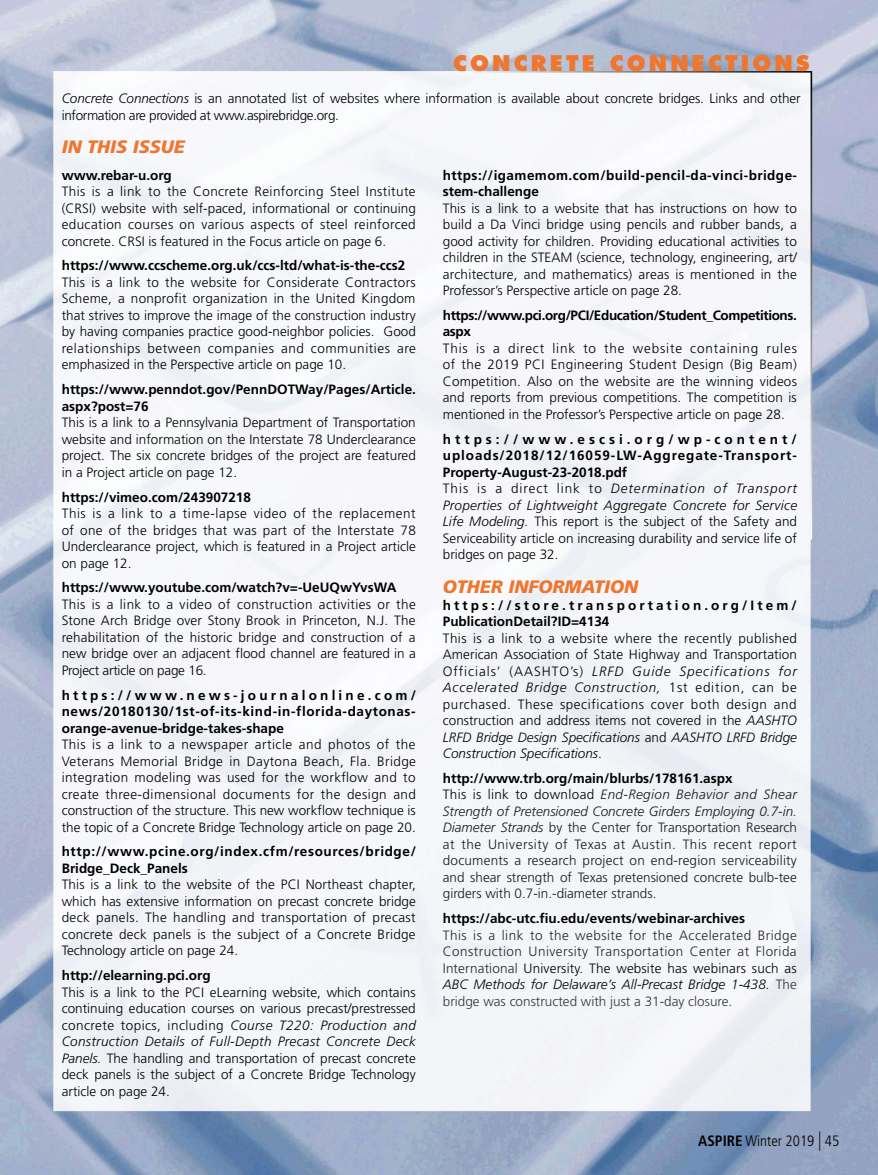
<style>
.page{position:relative;width:878px;height:1175px;background:#fff}
.page>*{position:absolute;margin:0;border:0;box-sizing:border-box;transform-origin:0 0}
.t1{font:800 21px "Futura Std";letter-spacing:.15em;color:#ef762e}
.t2{font:italic 900 18px "Frutiger LT Std";color:#ef762e}
.t3{font:300 condensed 15px "Frutiger LT Std";color:#000}
.t4{font:300 13.5px/16.5px "Frutiger LT Std";color:#000}
.t5{font:300 13.5px/16.5px "Frutiger LT Std";letter-spacing:.025em;color:#000}
.t6{font:300 13.5px/16.5px "Frutiger LT Std";color:#191a1b}
.t7{font:300 13.5px/16.5px "Frutiger LT Std";letter-spacing:.035em;color:#272727}
.t8{font:300 13.5px/16.5px "Frutiger LT Std";letter-spacing:.02em;color:#000}
.s1{font-style:italic}
.s2{font-weight:700}
.s3{font-weight:700;color:#000}
.s4{color:#000}
.s5{font-style:italic;color:#000}
.s6{color:#363636}
.s7{font-size:19.5px}
</style>
<div class="page">
<img style="left:0;top:0;width:878px;height:1174px">
<p class="t1" style="left:453px;top:53px;width:358px">CONCRETE CONNECTIONS</p>
<p class="t4" style="left:62px;top:92px;width:740px"><span class="s1">Concrete Connections</span> is an annotated list of websites where information is available about concrete bridges. Links and other information are prov ided at www.aspirebridge.org.</p>
<p class="t2" style="left:62px;top:140px;width:124px">IN THIS ISSUE</p>
<p class="t4" style="left:62px;top:168px;width:356px"><span class="s2">www.rebar-u.org<br></span>This is a link to the Concrete Reinforcing Steel Institute (CRSI) website with self-paced, informational or continuing education courses on various aspects of steel reinforced concrete. CRSI is featured in the Focus article on page 6.</p>
<p class="t4" style="left:62px;top:258px;width:355px"><span class="s2">https://www.ccscheme.org.uk/ccs-ltd/what-is-the-ccs2<br></span>This is a link to the website for Considerate Contractors Scheme, a nonprofit organization in the United Kingdom that strives to improve the image of the construction industry by having companies practice good-neighbor policies. Good relationships between companies and communities are emphasized in the Perspective article on page 10.</p>
<p class="t4" style="left:62px;top:382px;width:356px"><span class="s2">https://www.penndot.gov/PennDOTWay/Pages/Article. aspx?post=76<br></span>This is a link to a Pennsylvania Department of Transportation website and information on the Interstate 78 Underclearance project. The six concrete bridges of the project are featured in a Project article on page 12.</p>
<p class="t8" style="left:62px;top:489px;width:355px"><span class="s2">https://vimeo.com/243907218<br></span>This is a link to a time-lapse video of the replacement of one of the bridges that was part of the Interstate 78<br>Underclearance project, which is featured in a Project article on page 12.</p>
<p class="t4" style="left:62px;top:580px;width:355px"><span class="s2">https://www.youtube.com/watch?v=-UeUQwYvsWA </span>This is a link to a video of construction activities or the Stone Arch Bridge over Stony Brook in Princeton, N.J. The rehabilitation of the historic bridge and construction of a new bridge over an adjacent flood channel are featured in a Project article on page 16.</p>
<p class="t5" style="left:62px;top:687px;width:356px"><span class="s2">https://www.news-journalonline.com/ news/20180130/1st-of-its-kind-in-florida-daytonas&shy;orange-avenue-bridge-takes-shape<br></span>This is a link to a newspaper article and photos of the Veterans Memorial Bridge in Daytona Beach, Fla. Bridge integration modeling was used for the workflow and to create three-dimensional documents for the design and construction of the structure. This new workflow technique is the topic of a Concrete Bridge Technology article on page 20.</p>
<p class="t4" style="left:62px;top:844px;width:356px"><span class="s2">http://www.pcine.org/index.cfm/resources/bridge/ Bridge_Deck_Panels<br></span>This is a link to the website of the PCI Northeast chapter, which has extensive information on precast concrete bridge deck panels. The handling and transportation of precast concrete deck panels is the subject of a Concrete Bridge Technology article on page 24.</p>
<p class="t4" style="left:62px;top:968px;width:356px"><span class="s2">http://elearning.pci.org<br></span>This is a link to the PCI eLearning website, which contains continuing education courses on various precast/prestressed concrete topics, including <span class="s1">Course T220: Production and Construction Details of Full-Depth Precast Concrete Deck Panels.</span> The handling and transportation of precast concrete deck panels is the subject of a Concrete Bridge Technology article on page 24.</p>
<p class="t4" style="left:443px;top:168px;width:356px"><span class="s2">https://igamemom.com/build-pencil-da-vinci-bridge&shy;stem-challenge<br></span>This is a link to a website that has instructions on how to build a Da Vinci bridge using pencils and rubber bands, a good activity for children. Providing educational activities to children in the STEAM (science, technology, engineering, art/ architecture, and mathematics) areas is mentioned in the Professor’s Perspective article on page 28.</p>
<p class="t4" style="left:443px;top:308px;width:355px"><span class="s2">https://www.pci.org/PCI/Education/Student_Competitions. aspx<br></span>This is a direct link to the website containing rules of the 2019 PCI Engineering Student Design (Big Beam)<br>Competition. Also on the website are the winning videos and reports from previous competitions. The competition is mentioned in the Professor’s Perspective article on page 28.</p>
<p class="t4" style="left:443px;top:432px;width:356px"><span class="s2">https://www.escsi.org/wp-content/ uploads/2018/12/16059-LW-Aggregate-Transport-Property-August-23-2018.pdf<br></span>This is a direct link to <span class="s1">Determination of Transport Properties of Lightweight Aggregate Concrete for Service Life Modeling.</span> This report is the subject of the Safety and Serviceability article on increasing durability and service life of bridges on page 32.</p>
<p class="t2" style="left:443px;top:579px;width:197px">OTHER INFORMATION</p>
<p class="t4" style="left:443px;top:597px;width:356px"><span class="s2">https://store.transportation.org/Item/ PublicationDetail?ID=4134<br></span>This is a link to a website where the recently published American Association of State Highway and Transportation Officials’ (AASHTO’s) <span class="s1">LRFD Guide Specifications for Accelerated Bridge Construction,</span> 1st edition, can be purchased. These specifications cover both design and construction and address items not covered in the <span class="s1">AASHTO LRFD Bridge Design Specifications</span> and <span class="s1">AASHTO LRFD Bridge Construction Specifications</span>.</p>
<p class="t6" style="left:443px;top:771px;width:355px"><span class="s3">http://www.trb.org/main/blurbs/178161.aspx<br></span><span class="s4">This is link to download</span> <span class="s1">End-Region Behavior and Shear Strength of Pretensioned Concrete Girders Employing 0.7-in.<br>Diameter Strands</span> by the Center for Transportation Research at the University of Texas at Austin. This recent report documents a research project on end-region serviceability and shear strength of Texas pretensioned concrete bulb-tee girders with 0.7-in.-diameter strands.</p>
<p class="t7" style="left:443px;top:911px;width:355px"><span class="s3">https://abc-utc.fiu.edu/events/webinar-archives<br></span>This is a link to the website for the Accelerated Bridge Construction University Transportation Center at Florida International <span class="s4">University. The website has webinars such as </span><span class="s5">ABC Methods for Delaware’s All-Precast Bridge 1-438.</span> <span class="s6">The bridge was constructed with just a 31-day closure.</span></p>
<p class="t3" style="left:698px;top:1134px;width:142px"><span class="s2">ASPIRE</span> Winter 2019 <span class="s7">|</span> 45</p>
</div>
